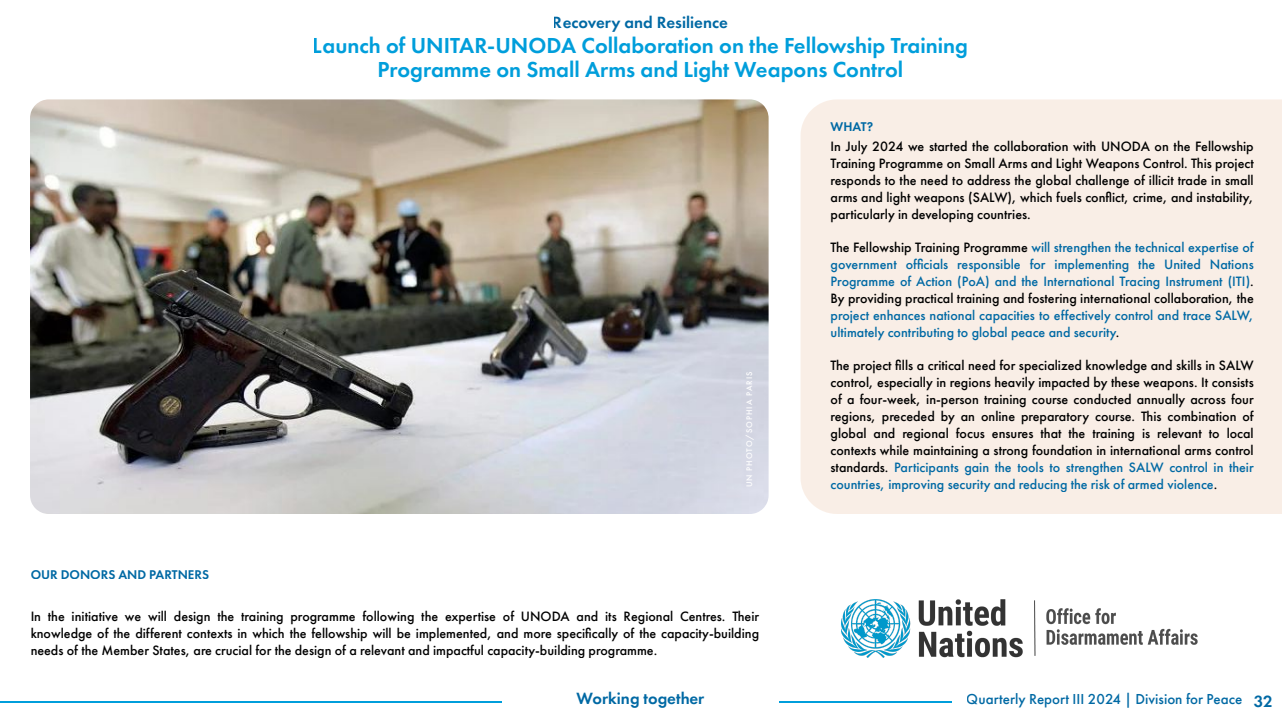
<style>
.page{position:relative;width:1282px;height:720px;background:#fff}
.page>*{position:absolute;margin:0;border:0;box-sizing:border-box;transform-origin:0 0}
.t1{font:600 22.5px/24.4px "Futura Cyrillic";color:#009edb;text-align:center}
.t2{font:600 16.88px "Futura Cyrillic";color:#0069a4}
.t3{font:600 16.88px "Futura PT";color:#0069a4}
.t4{font:500 15px "Futura Cyrillic";color:#0069a4}
.t5{font:500 14.12px/16.9px "Futura Cyrillic";color:#000;text-align:justify}
.t6{font:500 14.12px/16.9px "Futura Cyrillic";color:#0069a4}
.t7{font:500 14.12px/16.9px "Futura PT";color:#000;text-align:justify}
.t8{font:600 13.12px "Futura Cyrillic";color:#0069a4}
.t9{font:500 8.5px "Futura Cyrillic";letter-spacing:.11em;color:#fff}
.s1{color:#000}
.s2{color:#0069a4}
</style>
<div class="page">
<div style="left:800px;top:99px;width:481px;height:415px;background:#f9eee6"></div>
<hr style="left:0;top:701px;width:48px;height:2px;background:#009edb">
<hr style="left:48px;top:701px;width:69px;height:2px;background:#009edb">
<hr style="left:117px;top:701px;width:70px;height:2px;background:#009edb">
<hr style="left:187px;top:701px;width:69px;height:2px;background:#009edb">
<hr style="left:256px;top:701px;width:70px;height:2px;background:#009edb">
<hr style="left:326px;top:701px;width:69px;height:2px;background:#009edb">
<hr style="left:395px;top:701px;width:70px;height:2px;background:#009edb">
<hr style="left:465px;top:701px;width:36px;height:2px;background:#009edb">
<hr style="left:779px;top:701px;width:69px;height:2px;background:#009edb">
<hr style="left:848px;top:701px;width:70px;height:2px;background:#009edb">
<hr style="left:918px;top:701px;width:33px;height:2px;background:#009edb">
<img style="left:30px;top:99px;width:738px;height:415px">
<img style="left:841px;top:599px;width:357px;height:58px">
<p class="t2" style="left:553px;top:12px;width:176px">Recovery and Resilience</p>
<h1 class="t1" style="left:313px;top:33px;width:656px">Launch of UNITAR-UNODA Collaboration on the Fellowship Training<br>Programme on Small Arms and Light Weapons Control</h1>
<p class="t8" style="left:830px;top:118px;width:44px">WHAT?</p>
<p class="t8" style="left:31px;top:566px;width:180px">OUR DONORS AND PARTNERS</p>
<p class="t9" style="left:743px;top:487px;width:117px;rotate:-90deg">UN PHOTO/SOPHIA PARIS</p>
<p class="t7" style="left:31px;top:608px;width:730px">In the initiative we will design the training programme following the expertise of UNODA and its Regional Centres. Their knowledge of the different contexts in which the fellowship will be implemented, and more speci cally of the capacity-building needs of the Member States, are crucial for the design of a relevant and impactful capacity-building programme.</p>
<p class="t2" style="left:576px;top:688px;width:129px">Working together</p>
<p class="t5" style="left:830px;top:138px;width:425px">In July 2024 we started the collaboration with UNODA on the Fellowship Training Programme on Small Arms and Light Weapons Control. This project responds to the need to address the global challenge of illicit trade in small arms and light weapons (SALW), which fuels con</p>
<p class="t5" style="left:1112px;top:188px;width:143px">ict, crime, and instability,</p>
<p class="t5" style="left:830px;top:205px;width:202px">particularly in developing countries.</p>
<p class="t6" style="left:830px;top:239px;width:425px"><span class="s1">The Fellowship Training Programme</span> will strengthen the technical expertise of government of</p>
<p class="t6" style="left:830px;top:256px;width:425px;text-align:justify;text-indent:93px">cials responsible for implementing the United Nations Programme of Action (PoA) and the International Tracing Instrument (ITI)<span class="s1">.<br>By providing practical training and fostering international collaboration, the</span></p>
<p class="t6" style="left:830px;top:307px;width:425px">project enhances national capacities to effectively control and trace SALW, ultimately contributing to global peace and security<span class="s1">.</span></p>
<p class="t5" style="left:830px;top:357px;width:425px">The project lls a critical need for specialized knowledge and skills in SALW control, especially in regions heavily impacted by these weapons. It consists of a four-week, in-person training course conducted annually across four regions, preceded by an online preparatory course. This combination of global and regional focus ensures that the training is relevant to local contexts while maintaining a strong foundation in international arms control standards. <span class="s2">Participants gain the tools to strengthen SALW control in their countries, improving security and reducing the risk of armed violence</span>.</p>
<p class="t5" style="left:1147px;top:436px;width:13px">fl</p>
<p class="t4" style="left:966px;top:690px;width:277px">Quarterly Report III 2024 | Division for Peace</p>
<p class="t3" style="left:1253px;top:691px;width:20px">32</p>
</div>
